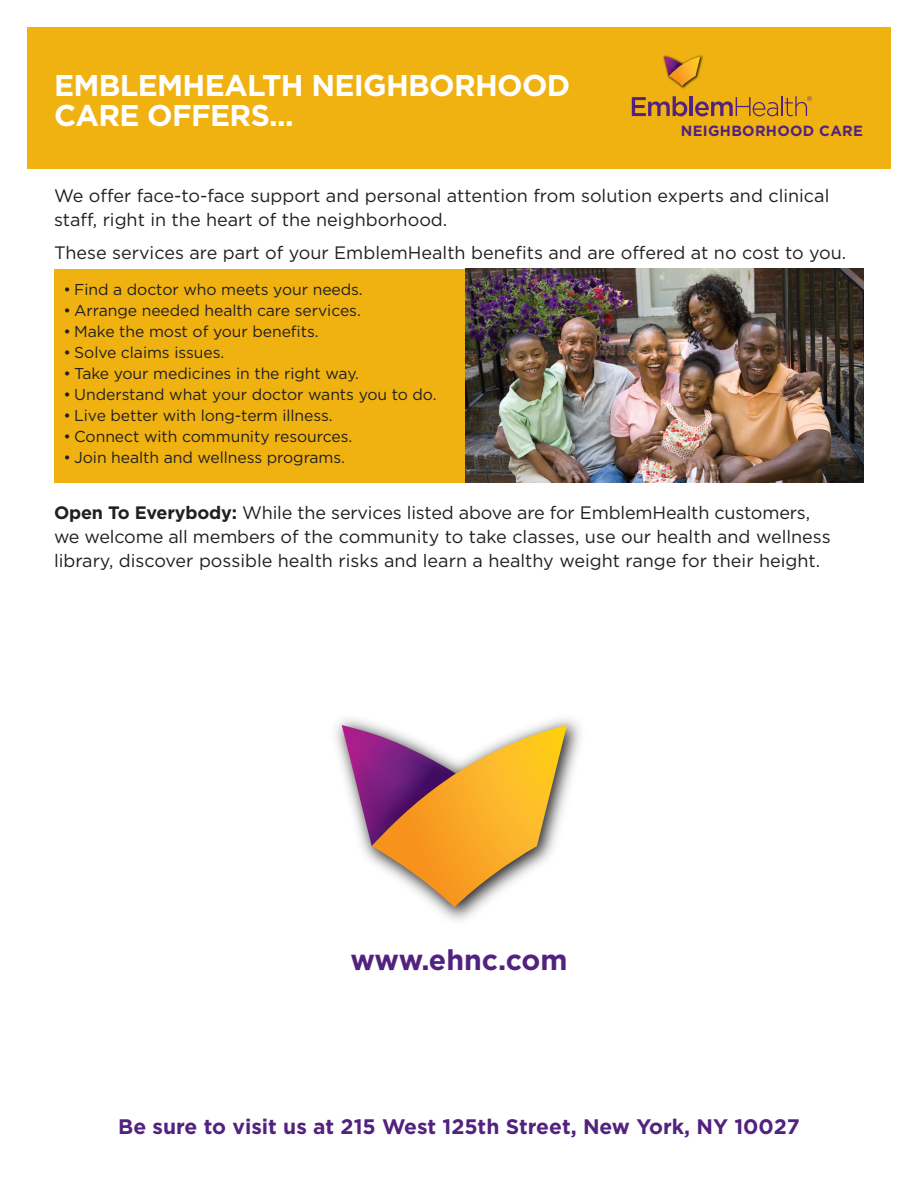
<style>
.page{position:relative;width:918px;height:1188px;background:#fff}
.page>*{position:absolute;margin:0;border:0;box-sizing:border-box;transform-origin:0 0}
.Title_Page_2_Flyer{font:700 30px/30px "Gotham";letter-spacing:-.02em;color:#fff}
.t1{font:700 28.5px "Gotham";color:#52227f}
.t2{font:700 21px "Gotham";color:#52227f}
.Body_Copy_A__Garamon{font:18px/24px "Gotham";color:#231f20}
.Header_Paragraph{font:18px/24px "Gotham";color:#231f20}
.Body_Gotham_Bullet{font:15.75px "Gotham";letter-spacing:-.005em;color:#231f20}
.t3{font:700 14.7px "Gotham";letter-spacing:.02em;color:#52227f}
.s1{font-weight:700}
</style>
<div class="page">
<div style="left:27px;top:27px;width:864px;height:141px;background:#efb211"></div>
<img style="left:663px;top:55px;width:40px;height:34px">
<svg style="left:664px;top:56px;width:36px;height:30px"></svg>
<svg style="left:632px;top:96px;width:55px;height:20px"></svg>
<hr style="left:689px;top:96px;width:4px;height:20px;background:#52227f">
<svg style="left:695px;top:96px;width:117px;height:20px"></svg>
<img style="left:335px;top:719px;width:246px;height:202px">
<svg style="left:342px;top:725px;width:225px;height:182px"></svg>
<div style="left:54px;top:269px;width:808px;height:214px;background:#efb211"></div>
<img style="left:466px;top:269px;width:398px;height:214px">
<p class="Title_Page_2_Flyer" style="left:54px;top:70px;width:518px">EMBLEMHEALTH NEIGHBORHOOD<br>CARE OFFERS...</p>
<p class="t3" style="left:681px;top:122px;width:184px">NEIGHBORHOOD CARE</p>
<p class="Header_Paragraph" style="left:54px;top:183px;width:777px">We offer face-to-face support and personal attention from solution experts and clinical staff, right in the heart of the neighborhood.</p>
<p class="Body_Copy_A__Garamon" style="left:54px;top:240px;width:794px">These services are part of your EmblemHealth benefits and are offered at no cost to you.</p>
<p class="Body_Gotham_Bullet" style="left:63px;top:281px;width:301px">• Find a doctor who meets your needs.</p>
<p class="Body_Gotham_Bullet" style="left:63px;top:302px;width:299px">• Arrange needed health care services.</p>
<p class="Body_Gotham_Bullet" style="left:63px;top:323px;width:257px">• Make the most of your benefits.</p>
<p class="Body_Gotham_Bullet" style="left:63px;top:344px;width:162px">• Solve claims issues.</p>
<p class="Body_Gotham_Bullet" style="left:63px;top:365px;width:297px">• Take your medicines in the right way.</p>
<p class="Body_Gotham_Bullet" style="left:63px;top:386px;width:375px">• Understand what your doctor wants you to do.</p>
<p class="Body_Gotham_Bullet" style="left:63px;top:407px;width:271px">• Live better with long-term illness.</p>
<p class="Body_Gotham_Bullet" style="left:63px;top:428px;width:290px">• Connect with community resources.</p>
<p class="Body_Gotham_Bullet" style="left:63px;top:449px;width:283px">• Join health and wellness programs.</p>
<p class="Body_Copy_A__Garamon" style="left:54px;top:501px;width:778px"><span class="s1">Open To Everybody:</span> While the services listed above are for EmblemHealth customers, we welcome all members of the community to take classes, use our health and wellness library, discover possible health risks and learn a healthy weight range for their height.</p>
<p class="t1" style="left:350px;top:943px;width:219px">www.ehnc.com</p>
<p class="t2" style="left:118px;top:1114px;width:683px">Be sure to visit us at 215 West 125th Street, New York, NY 10027</p>
</div>
